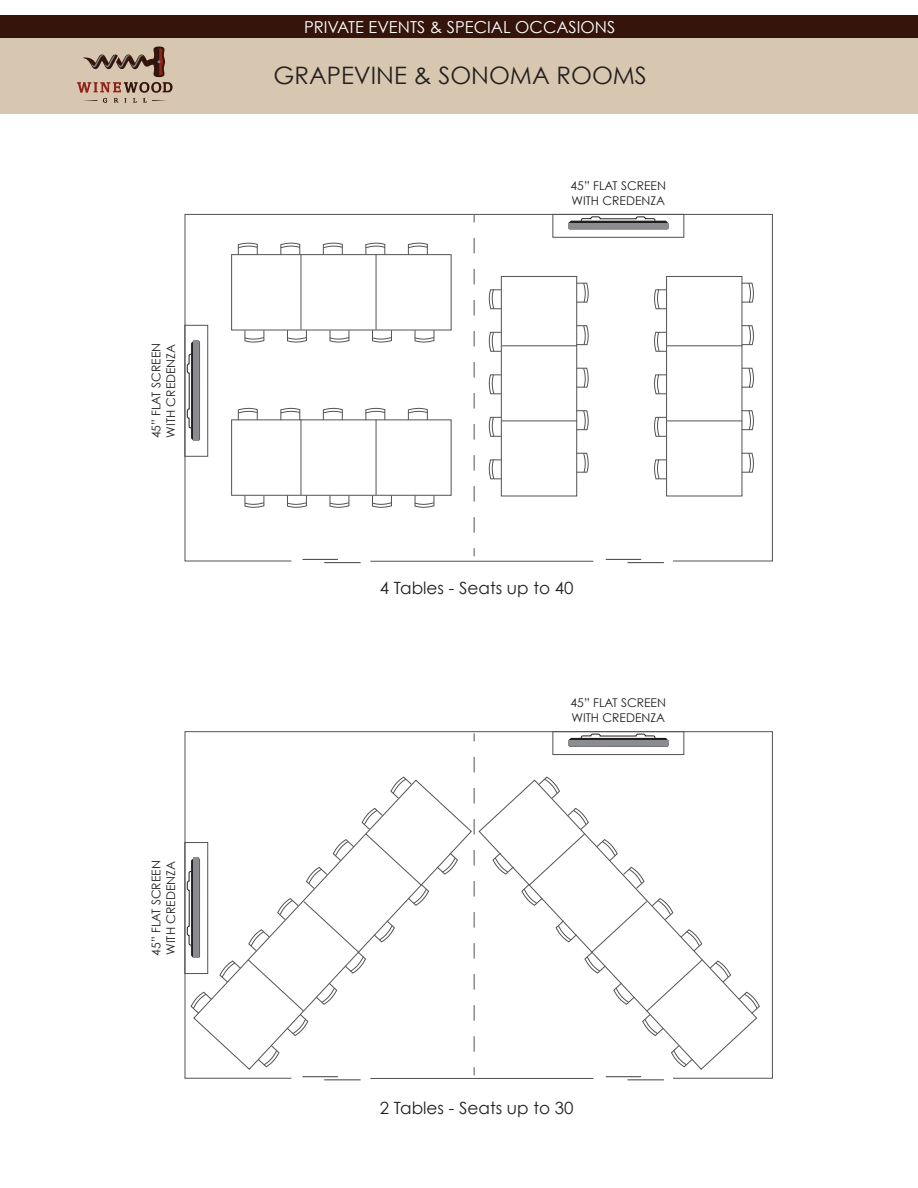
<style>
.page{position:relative;width:918px;height:1188px;background:#fff}
.page>*{position:absolute;margin:0;border:0;box-sizing:border-box;transform-origin:0 0}
.t1{font:24px "Century Gothic";color:#231f20}
.t2{font:16.95px "Century Gothic";color:#231f20}
.t3{font:16.5px "Century Gothic";color:#fff}
.t4{font:12px/14.4px "Century Gothic";color:#231f20}
</style>
<div class="page">
<div style="left:0;top:16px;width:918px;height:98px;background:#d8c7b0"></div>
<svg style="left:77px;top:47px;width:96px;height:56px"></svg>
<div style="left:0;top:16px;width:918px;height:22px;background:#35150b"></div>
<hr style="left:324px;top:562px;width:37px;height:1px;background:#525352">
<hr style="left:628px;top:562px;width:36px;height:1px;background:#525352">
<svg style="left:184px;top:214px;width:589px;height:348px"></svg>
<hr style="left:370px;top:561px;width:223px;height:1px;background:#525352">
<svg style="left:474px;top:238px;width:1px;height:302px"></svg>
<hr style="left:324px;top:1079px;width:37px;height:1px;background:#525352">
<hr style="left:628px;top:1079px;width:36px;height:1px;background:#525352">
<svg style="left:184px;top:731px;width:589px;height:348px"></svg>
<hr style="left:370px;top:1078px;width:223px;height:1px;background:#525352">
<svg style="left:193px;top:779px;width:279px;height:291px"></svg>
<svg style="left:191px;top:992px;width:21px;height:22px"></svg>
<svg style="left:219px;top:961px;width:22px;height:22px"></svg>
<svg style="left:390px;top:777px;width:22px;height:22px"></svg>
<svg style="left:436px;top:852px;width:22px;height:23px"></svg>
<svg style="left:247px;top:808px;width:182px;height:229px"></svg>
<svg style="left:258px;top:1045px;width:21px;height:23px"></svg>
<svg style="left:478px;top:779px;width:279px;height:291px"></svg>
<svg style="left:738px;top:992px;width:22px;height:22px"></svg>
<svg style="left:709px;top:961px;width:22px;height:22px"></svg>
<svg style="left:538px;top:777px;width:22px;height:22px"></svg>
<svg style="left:493px;top:852px;width:21px;height:23px"></svg>
<svg style="left:521px;top:808px;width:182px;height:229px"></svg>
<svg style="left:671px;top:1045px;width:22px;height:23px"></svg>
<svg style="left:474px;top:757px;width:1px;height:302px"></svg>
<p class="t4" style="left:149px;top:438px;width:97px;rotate:-90deg">45” FLAT SCREEN<br>WITH CREDENZA</p>
<p class="t4" style="left:149px;top:956px;width:97px;rotate:-90deg">45” FLAT SCREEN<br>WITH CREDENZA</p>
<h3 class="t3" style="left:304px;top:17px;width:313px">PRIVATE EVENTS &amp; SPECIAL OCCASIONS</h3>
<h1 class="t1" style="left:274px;top:61px;width:375px">GRAPEVINE &amp; SONOMA ROOMS</h1>
<p class="t4" style="left:571px;top:178px;width:97px">45” FLAT SCREEN<br>WITH CREDENZA</p>
<h2 class="t2" style="left:380px;top:578px;width:195px">4 Tables - Seats up to 40</h2>
<p class="t4" style="left:571px;top:696px;width:97px">45” FLAT SCREEN<br>WITH CREDENZA</p>
<h2 class="t2" style="left:380px;top:1098px;width:195px">2 Tables - Seats up to 30</h2>
</div>
